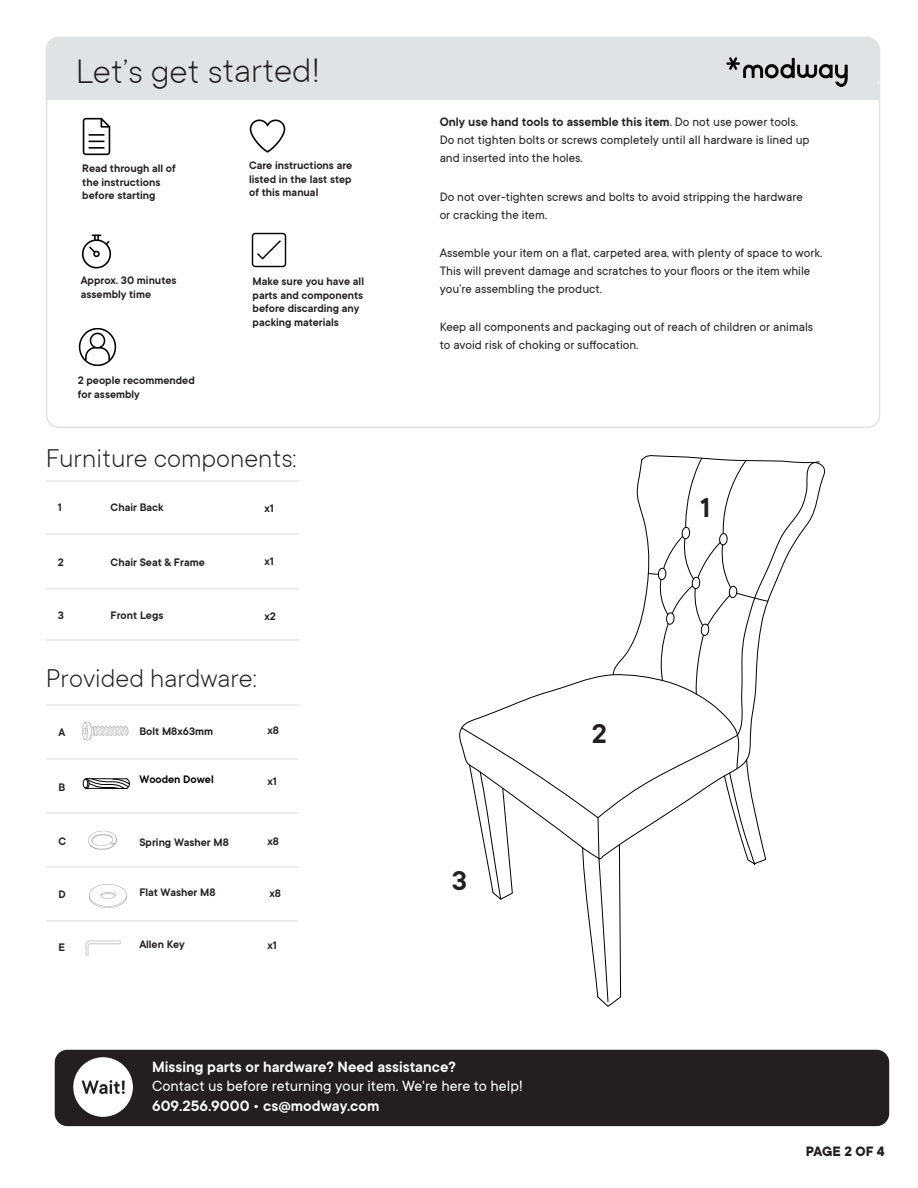
<style>
.page{position:relative;width:918px;height:1188px;background:#fff}
.page>*{position:absolute;margin:0;border:0;box-sizing:border-box;transform-origin:0 0}
.t1{font:300 37.5px "TT Commons";letter-spacing:-.005em;color:#231f20}
.t2{font:600 30px "TT Commons";color:#231f20}
.t3{font:300 28.5px "TT Commons";color:#231f20}
.t4{font:600 16.5px "TT Commons";color:#fff}
.t5{font:16.5px "TT Commons";color:#fff}
.t6{font:700 15px "TT Commons";letter-spacing:-.01em;color:#231f20}
.t7{font:13.5px/18px "TT Commons";color:#231f20}
.t8{font:600 12px/13.5px "TT Commons";color:#231f20}
.t9{font:600 12px "TT Commons";color:#000}
.s1{font-weight:600}
</style>
<div class="page">
<img style="left:82px;top:721px;width:47px;height:20px">
<img style="left:89px;top:884px;width:38px;height:25px">
<img style="left:85px;top:940px;width:36px;height:16px">
<hr style="left:46px;top:533px;width:253px;height:2px;background:#e1e2e4">
<hr style="left:46px;top:588px;width:253px;height:1px;background:#e1e2e4">
<hr style="left:46px;top:639px;width:253px;height:2px;background:#e1e2e4">
<hr style="left:46px;top:480px;width:253px;height:2px;background:#e1e2e4">
<hr style="left:46px;top:704px;width:253px;height:2px;background:#e1e2e4">
<hr style="left:46px;top:758px;width:253px;height:2px;background:#e1e2e4">
<hr style="left:46px;top:812px;width:253px;height:2px;background:#e1e2e4">
<hr style="left:46px;top:866px;width:253px;height:2px;background:#e1e2e4">
<hr style="left:46px;top:920px;width:253px;height:1px;background:#e1e2e4">
<div style="left:55px;top:1050px;width:834px;height:76px;background:#231f20;border-radius:13px"></div>
<img style="left:74px;top:1057px;width:59px;height:59px">
<div style="left:47px;top:85px;width:833px;height:15px;background:#e1e2e4"></div>
<div style="left:46px;top:37px;width:833px;height:55px;background:#e1e2e4;border-radius:13px"></div>
<img style="left:81px;top:234px;width:31px;height:35px">
<img style="left:82px;top:118px;width:29px;height:38px">
<img style="left:252px;top:233px;width:34px;height:34px">
<img style="left:249px;top:119px;width:37px;height:34px">
<img style="left:79px;top:328px;width:38px;height:38px">
<img style="left:727px;top:58px;width:121px;height:28px">
<svg style="left:462px;top:458px;width:357px;height:549px"></svg>
<img style="left:88px;top:830px;width:29px;height:19px">
<svg style="left:82px;top:778px;width:48px;height:11px"></svg>
<h1 class="t1" style="left:76px;top:51px;width:246px">Let’s get started!</h1>
<p class="t8" style="left:82px;top:162px;width:95px">Read through all of the instructions before starting</p>
<p class="t8" style="left:81px;top:274px;width:97px">Approx. 30 minutes assembly time</p>
<p class="t8" style="left:78px;top:374px;width:119px">2 people recommended for assembly</p>
<p class="t8" style="left:249px;top:159px;width:105px;text-align:justify">Care instructions are listed in the last step of this manual</p>
<p class="t8" style="left:253px;top:275px;width:113px">Make sure you have all parts and components before discarding any packing materials</p>
<h3 class="t3" style="left:46px;top:442px;width:252px">Furniture components:</h3>
<p class="t8" style="left:58px;top:501px;width:6px">1</p>
<p class="t8" style="left:111px;top:501px;width:54px">Chair Back</p>
<p class="t8" style="left:265px;top:502px;width:11px">x1</p>
<p class="t8" style="left:58px;top:555px;width:8px">2</p>
<p class="t8" style="left:111px;top:555px;width:96px">Chair Seat &amp; Frame</p>
<p class="t8" style="left:265px;top:554px;width:11px">x1</p>
<p class="t8" style="left:58px;top:609px;width:8px">3</p>
<p class="t8" style="left:111px;top:609px;width:54px">Front Legs</p>
<p class="t8" style="left:265px;top:610px;width:13px">x2</p>
<h3 class="t3" style="left:46px;top:662px;width:212px">Provided hardware:</h3>
<p class="t8" style="left:58px;top:726px;width:8px">A</p>
<p class="t8" style="left:139px;top:725px;width:75px">Bolt M8x63mm</p>
<p class="t8" style="left:267px;top:723px;width:13px">x8</p>
<p class="t8" style="left:58px;top:781px;width:8px">B</p>
<p class="t9" style="left:139px;top:773px;width:76px">Wooden Dowel</p>
<p class="t8" style="left:267px;top:774px;width:11px">x1</p>
<p class="t8" style="left:58px;top:835px;width:9px">C</p>
<p class="t8" style="left:139px;top:836px;width:91px">Spring Washer M8</p>
<p class="t8" style="left:267px;top:835px;width:13px">x8</p>
<p class="t8" style="left:58px;top:888px;width:9px">D</p>
<p class="t8" style="left:139px;top:886px;width:78px">Flat Washer M8</p>
<p class="t8" style="left:269px;top:887px;width:13px">x8</p>
<p class="t8" style="left:58px;top:941px;width:8px">E</p>
<p class="t8" style="left:139px;top:938px;width:47px">Allen Key</p>
<p class="t8" style="left:267px;top:939px;width:11px">x1</p>
<p class="t7" style="left:440px;top:113px;width:371px"><span class="s1">Only use hand tools to assemble this item</span>. Do not use power tools.<br>Do not tighten bolts or screws completely until all hardware is lined up and inserted into the holes.</p>
<p class="t7" style="left:440px;top:188px;width:365px">Do not over-tighten screws and bolts to avoid stripping the hardware or cracking the item.</p>
<p class="t7" style="left:440px;top:244px;width:384px">Assemble your item on a flat, carpeted area, with plenty of space to work.<br>This will prevent damage and scratches to your floors or the item while you’re assembling the product.</p>
<p class="t7" style="left:440px;top:318px;width:375px">Keep all components and packaging out of reach of children or animals to avoid risk of choking or suffocation.</p>
<h2 class="t2" style="left:452px;top:864px;width:17px">3</h2>
<h2 class="t2" style="left:592px;top:717px;width:17px">2</h2>
<h2 class="t2" style="left:700px;top:492px;width:12px">1</h2>
<p class="t4" style="left:152px;top:1058px;width:305px">Missing parts or hardware? Need assistance?</p>
<p class="t5" style="left:152px;top:1077px;width:373px">Contact us before returning your item. We're here to help!</p>
<p class="t4" style="left:152px;top:1097px;width:229px">609.256.9000 • cs@modway.com</p>
<p class="t6" style="left:806px;top:1143px;width:81px">PAGE 2 OF 4</p>
</div>
